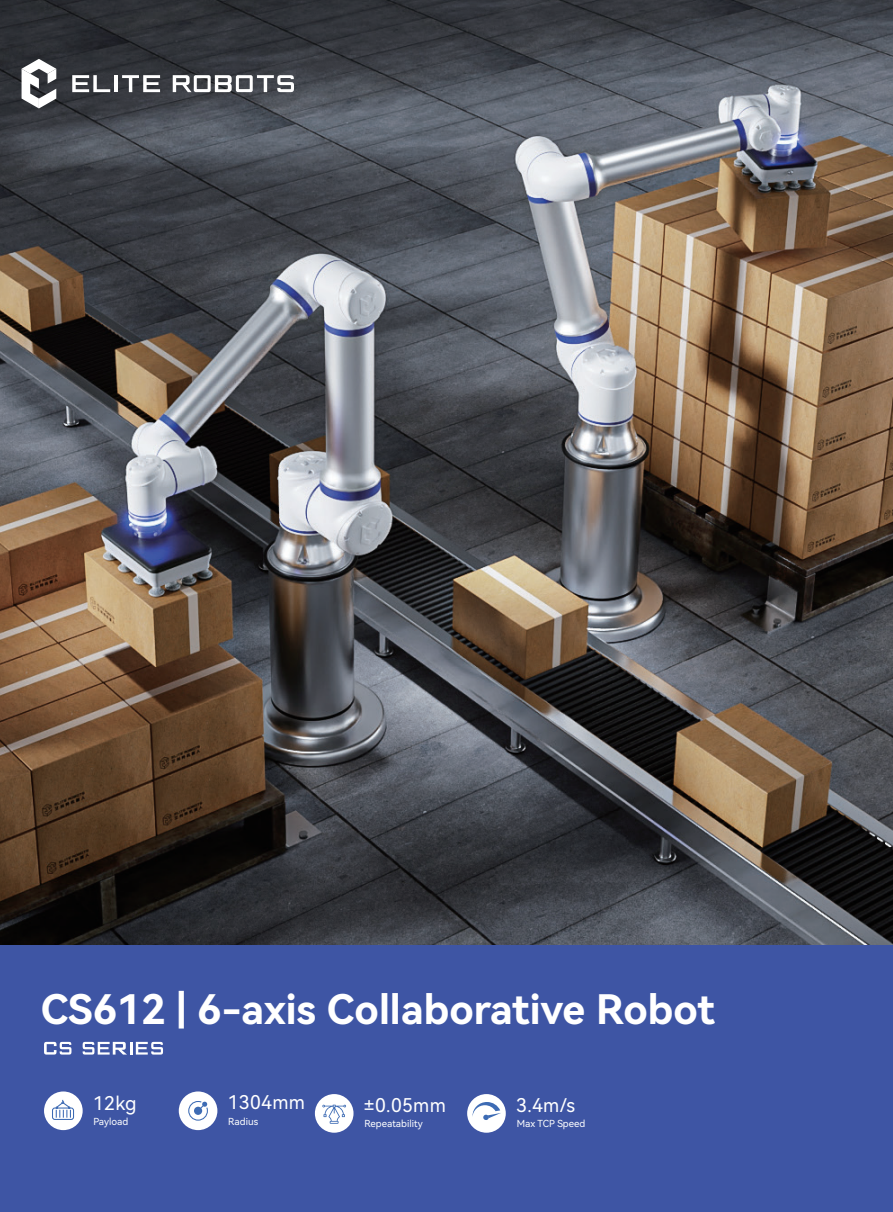
<style>
.page{position:relative;width:893px;height:1212px;background:#fff}
.page>*{position:absolute;margin:0;border:0;box-sizing:border-box;transform-origin:0 0}
.t1{font:40.65px "Harmony OS Sans SC Bold";color:#fff}
.t2{font:18.9px "Harmony OS Sans SC";letter-spacing:.02em;color:#fff}
.t3{font:9.75px "Harmony OS Sans SC";color:#fff}
</style>
<div class="page">
<img style="left:0;top:0;width:893px;height:945px">
<div style="left:0;top:945px;width:893px;height:267px;background:#3e55a4"></div>
<div style="left:315px;top:1094px;width:38px;height:39px;background:#fff;border-radius:50%"></div>
<div style="left:467px;top:1094px;width:39px;height:39px;background:#fff;border-radius:50%"></div>
<svg style="left:472px;top:1102px;width:29px;height:18px"></svg>
<div style="left:44px;top:1091px;width:39px;height:39px;background:#fff;border-radius:50%"></div>
<div style="left:52px;top:1107px;width:22px;height:13px;border:1px solid #3d6bb4;border-radius:2px"></div>
<svg style="left:56px;top:1099px;width:15px;height:18px"></svg>
<div style="left:179px;top:1091px;width:38px;height:39px;background:#fff;border-radius:50%"></div>
<svg style="left:44px;top:1042px;width:27px;height:12px"></svg>
<svg style="left:83px;top:1042px;width:80px;height:12px"></svg>
<div style="left:188px;top:1101px;width:20px;height:19px;border:1px solid #3d6bb4;border-radius:50%"></div>
<div style="left:194px;top:1107px;width:8px;height:8px;background:#3d6bb4;border-radius:4px"></div>
<svg style="left:197px;top:1102px;width:10px;height:10px"></svg>
<svg style="left:322px;top:1105px;width:24px;height:19px"></svg>
<svg style="left:72px;top:75px;width:38px;height:17px"></svg>
<hr style="left:114px;top:75px;width:4px;height:17px;background:#fff">
<svg style="left:122px;top:75px;width:38px;height:17px"></svg>
<svg style="left:173px;top:75px;width:121px;height:17px"></svg>
<svg style="left:22px;top:59px;width:34px;height:49px"></svg>
<h1 class="t1" style="left:41px;top:990px;width:675px">CS612 | 6-axis Collaborative Robot</h1>
<h2 class="t2" style="left:93px;top:1094px;width:45px">12kg</h2>
<p class="t3" style="left:94px;top:1117px;width:36px">Payload</p>
<h2 class="t2" style="left:228px;top:1093px;width:79px">1304mm</h2>
<p class="t3" style="left:228px;top:1116px;width:31px">Radius</p>
<h2 class="t2" style="left:364px;top:1096px;width:84px">±0.05mm</h2>
<p class="t3" style="left:364px;top:1119px;width:60px">Repeatability</p>
<h2 class="t2" style="left:516px;top:1096px;width:60px">3.4m/s</h2>
<p class="t3" style="left:517px;top:1119px;width:70px">Max TCP Speed</p>
</div>
